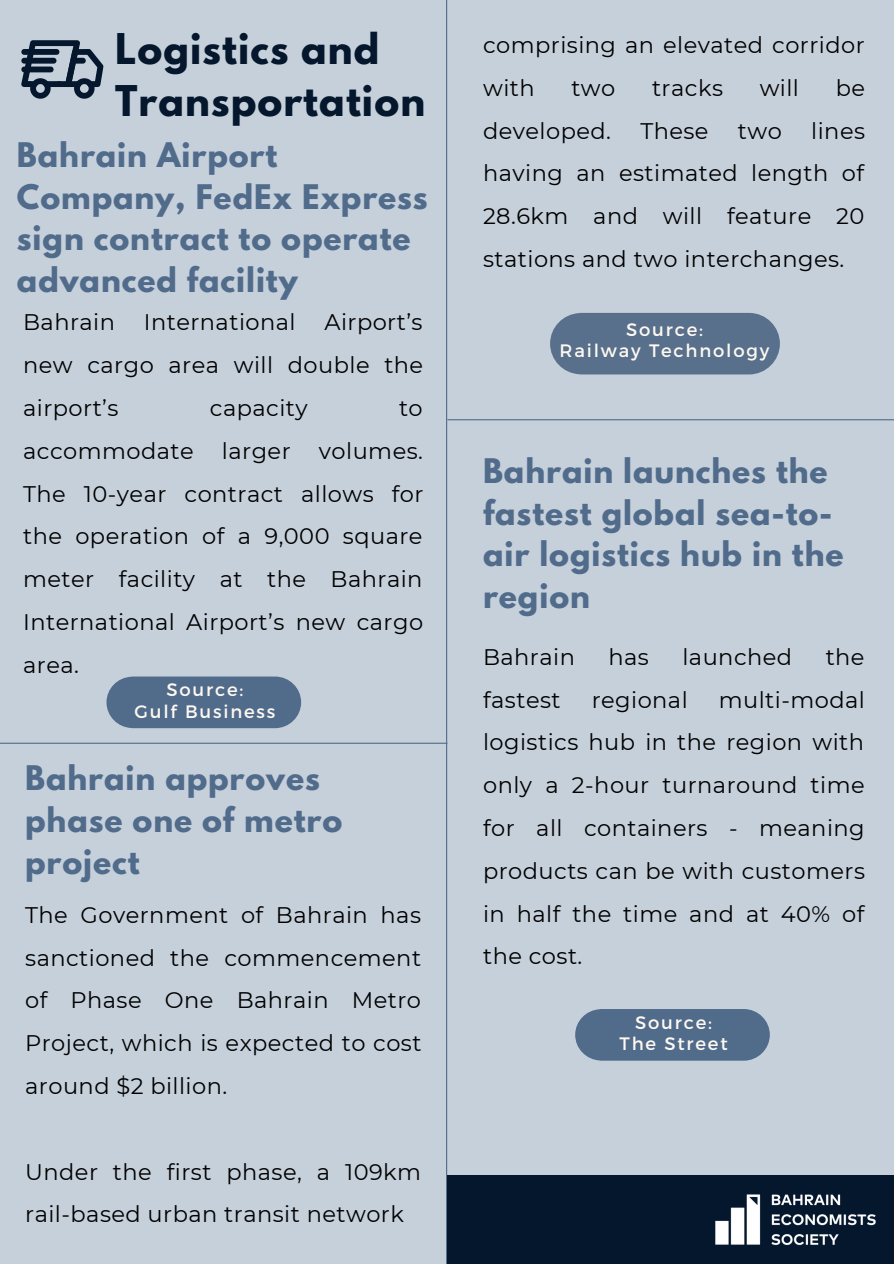
<style>
.page{position:relative;width:894px;height:1264px;background:#fff}
.page>*{position:absolute;margin:0;border:0;box-sizing:border-box;transform-origin:0 0}
.t1{font:700 37.5px/51.8px "League Spartan";letter-spacing:.03em;color:#05172c}
.t2{font:700 30px/41.7px "League Spartan";letter-spacing:.03em;color:#516b8b}
.t3{font:22.5px/42.8px "Montserrat";letter-spacing:.02em;color:#000;text-align:justify}
.t4{font:18px "Montserrat";letter-spacing:.1em;color:#fdf8f1}
</style>
<div class="page">
<div style="left:0;top:0;width:893px;height:1263px;background:#c6d0db"></div>
<hr style="left:446px;top:0;width:1px;height:1263px;background:#516b8b">
<hr style="left:0;top:742px;width:447px;height:1px;background:#516b8b">
<div style="left:550px;top:313px;width:229px;height:61px;background:#58708b;border-radius:30px"></div>
<svg style="left:21px;top:40px;width:82px;height:59px"></svg>
<div style="left:106px;top:676px;width:195px;height:52px;background:#516b8b;border-radius:26px"></div>
<hr style="left:447px;top:419px;width:446px;height:1px;background:#516b8b">
<div style="left:447px;top:1175px;width:446px;height:88px;background:#05172c"></div>
<img style="left:715px;top:1194px;width:161px;height:52px">
<div style="left:575px;top:1009px;width:194px;height:51px;background:#516b8b;border-radius:26px"></div>
<p class="t1" style="left:115px;top:28px;width:311px">Logistics and<br>Transportation</p>
<p class="t2" style="left:17px;top:138px;width:412px">Bahrain Airport<br>Company, FedEx Express sign contract to operate advanced facility</p>
<p class="t3" style="left:23px;top:301px;width:401px;text-indent:301px">Airport’s new cargo area will double the airport’s</p>
<p class="t3" style="left:23px;top:301px;width:93px">Bahrain</p>
<p class="t3" style="left:144px;top:301px;width:153px">International</p>
<p class="t3" style="left:210px;top:386px;width:99px">capacity</p>
<p class="t3" style="left:399px;top:386px;width:25px">to</p>
<p class="t3" style="left:23px;top:429px;width:402px;text-indent:296px">volumes.<br>The 10-year contract allows for the operation of a 9,000 square meter facility at the Bahrain International Airport’s new cargo area.</p>
<p class="t3" style="left:23px;top:429px;width:172px">accommodate</p>
<p class="t3" style="left:222px;top:429px;width:70px">larger</p>
<p class="t4" style="left:166px;top:678px;width:78px">Source:</p>
<p class="t4" style="left:134px;top:699px;width:142px">Gulf Business</p>
<p class="t2" style="left:25px;top:761px;width:318px">Bahrain approves phase one of metro project</p>
<p class="t3" style="left:25px;top:893px;width:398px">The Government of Bahrain has sanctioned the commencement of Phase One Bahrain Metro Project, which is expected to cost around $2 billion.</p>
<p class="t3" style="left:25px;top:1150px;width:397px">Under the first phase, a 109km rail-based urban transit network</p>
<p class="t3" style="left:483px;top:24px;width:383px">comprising an elevated corridor with</p>
<p class="t3" style="left:571px;top:66px;width:45px">two</p>
<p class="t3" style="left:651px;top:66px;width:72px">tracks</p>
<p class="t3" style="left:759px;top:66px;width:41px">will</p>
<p class="t3" style="left:835px;top:66px;width:31px">be</p>
<p class="t3" style="left:483px;top:109px;width:129px">developed.</p>
<p class="t3" style="left:640px;top:109px;width:70px">These</p>
<p class="t3" style="left:737px;top:109px;width:45px">two</p>
<p class="t3" style="left:483px;top:109px;width:383px;text-indent:328px">lines having an estimated length of 28.6km and will feature 20 stations and two interchanges.</p>
<p class="t4" style="left:626px;top:318px;width:78px">Source:</p>
<p class="t4" style="left:559px;top:339px;width:211px">Railway Technology</p>
<p class="t2" style="left:483px;top:454px;width:362px">Bahrain launches the fastest global sea-to&shy;air logistics hub in the region</p>
<p class="t3" style="left:483px;top:635px;width:93px">Bahrain</p>
<p class="t3" style="left:608px;top:635px;width:42px">has</p>
<p class="t3" style="left:682px;top:635px;width:111px">launched</p>
<p class="t3" style="left:825px;top:635px;width:40px">the</p>
<p class="t3" style="left:483px;top:678px;width:79px">fastest</p>
<p class="t3" style="left:591px;top:678px;width:97px">regional</p>
<p class="t3" style="left:483px;top:678px;width:383px;text-indent:236px">multi-modal logistics hub in the region with only a 2-hour turnaround time for all containers - meaning products can be with customers in half the time and at 40% of the cost.</p>
<p class="t4" style="left:635px;top:1010px;width:78px">Source:</p>
<p class="t4" style="left:619px;top:1032px;width:110px">The Street</p>
</div>
